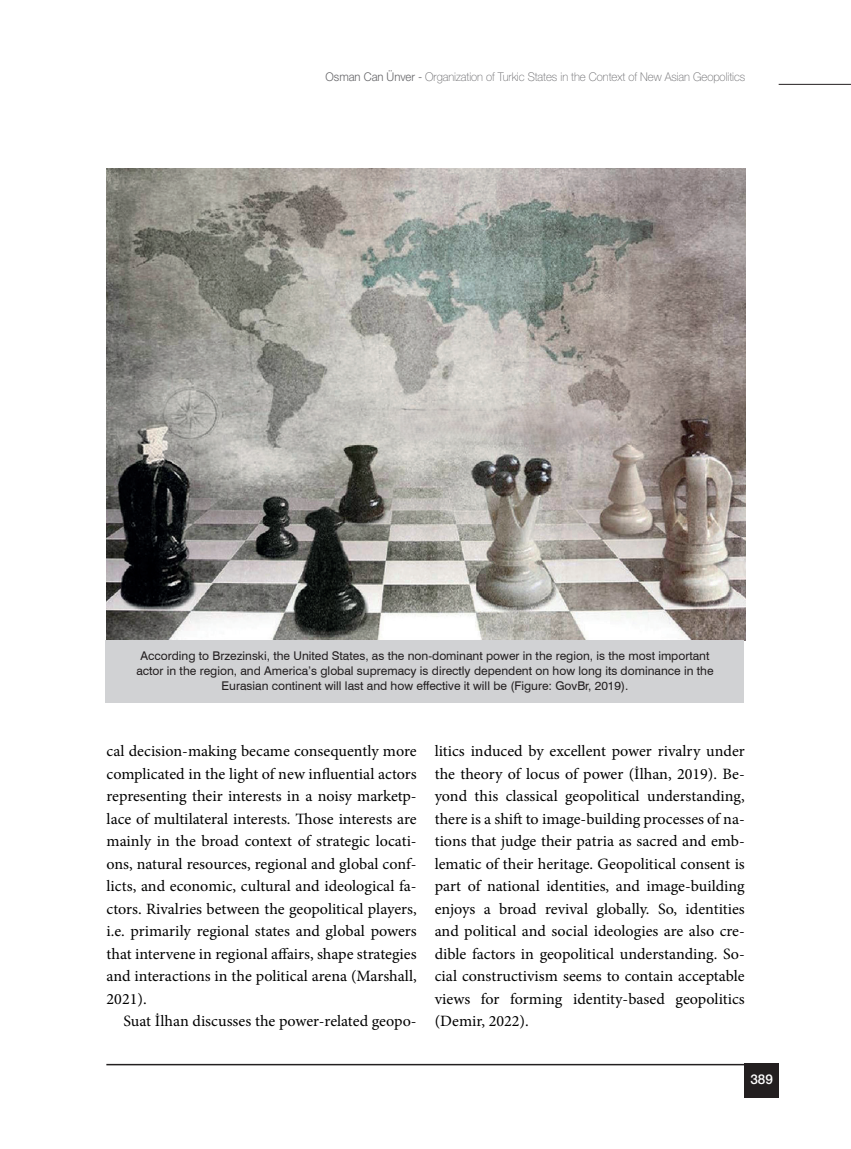
<style>
.page{position:relative;width:851px;height:1149px;background:#fff}
.page>*{position:absolute;margin:0;border:0;box-sizing:border-box;transform-origin:0 0}
.t1{font:15.75px/22.5px "Minion Pro";color:#000001;text-align:justify}
.t2{font:500 13.5px "Helvetica Neue LT Pro";color:#fff}
.t3{font:12px/15px "Swiss 721 BT";color:#231f20;text-align:center}
.t4{font:100 12px "Helvetica Neue LT Pro";letter-spacing:-.005em;color:#636366;scale:.94 1}
.s1{font-weight:300}
</style>
<div class="page">
<hr style="left:106px;top:1063px;width:672px;height:1px;background:#231f20">
<div style="left:744px;top:1063px;width:34px;height:34px;background:#231f20"></div>
<hr style="left:778px;top:84px;width:72px;height:1px;background:#231f20">
<img style="left:106px;top:169px;width:639px;height:471px">
<div style="left:106px;top:640px;width:638px;height:62px;background:#d1d2d4"></div>
<p class="t4" style="left:325px;top:70px;width:448px"><span class="s1">Osman Can Ünver -</span> Organization of Turkic States in the Context of New Asian Geopolitics</p>
<p class="t3" style="left:136px;top:647px;width:578px">According to Brzezinski, the United States, as the non-dominant power in the region, is the most important actor in the region, and America’s global supremacy is directly dependent on how long its dominance in the<br>Eurasian continent will last and how effective it will be (Figure: GovBr, 2019).</p>
<p class="t1" style="left:106px;top:739px;width:311px">cal decision-making became consequently more complicated in the light of new influential actors representing their interests in a noisy marketp&shy;lace of multilateral interests. Those interests are mainly in the broad context of strategic locati&shy;ons, natural resources, regional and global conf&shy;licts, and economic, cultural and ideological fa&shy;ctors. Rivalries between the geopolitical players, i.e. primarily regional states and global powers that intervene in regional affairs, shape strategies and interactions in the political arena (Marshall, 2021).</p>
<p class="t1" style="left:124px;top:1009px;width:294px">Suat İlhan discusses the power-related geopo-</p>
<p class="t1" style="left:434px;top:739px;width:311px">litics induced by excellent power rivalry under the theory of locus of power (İlhan, 2019). Be&shy;yond this classical geopolitical understanding, there is a shift to image-building processes of na&shy;tions that judge their patria as sacred and emb&shy;lematic of their heritage. Geopolitical consent is part of national identities, and image-building enjoys a broad revival globally. So, identities and political and social ideologies are also cre&shy;dible factors in geopolitical understanding. So&shy;cial constructivism seems to contain acceptable views for forming identity-based geopolitics (Demir, 2022).</p>
<p class="t2" style="left:750px;top:1070px;width:24px">389</p>
</div>
